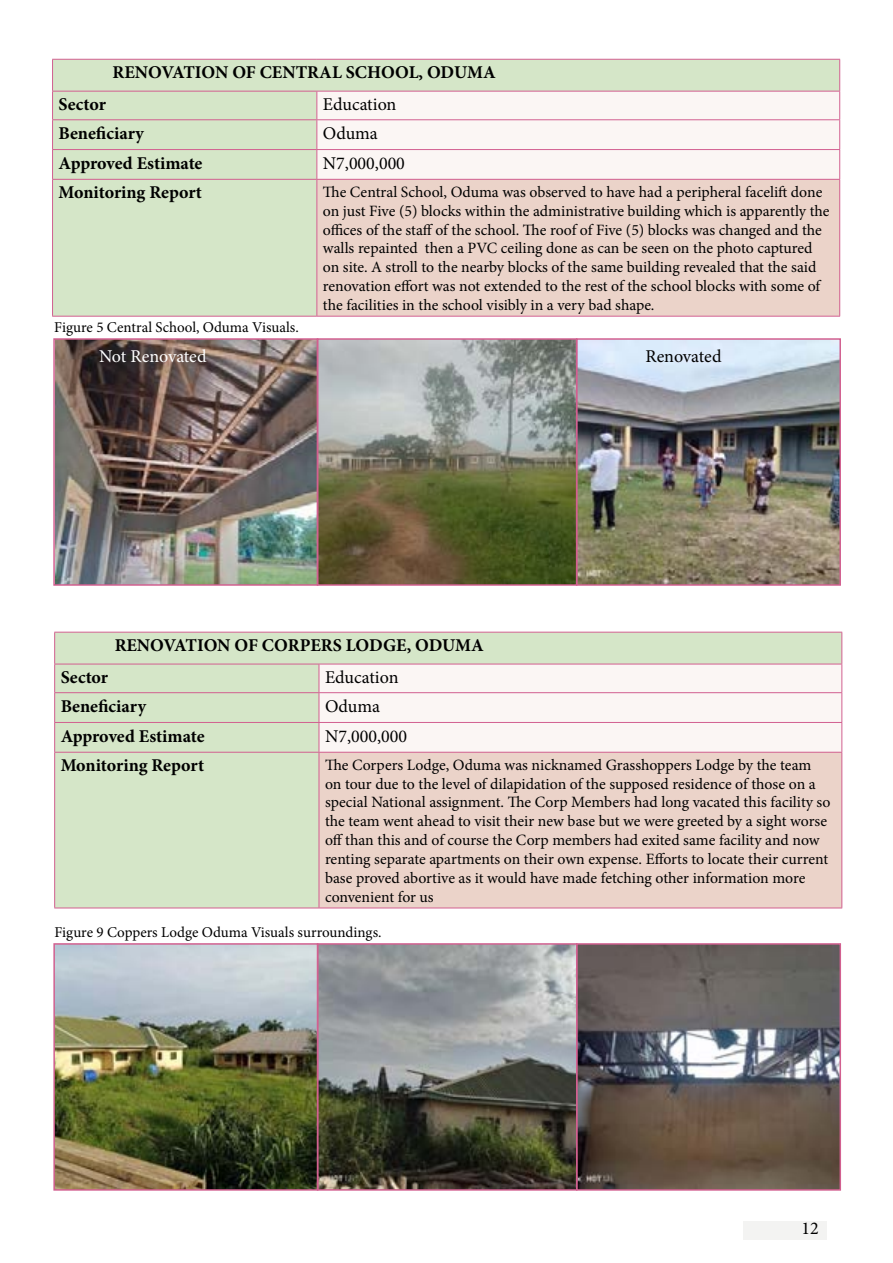
<style>
.page{position:relative;width:893px;height:1263px;background:#fff}
.page>*{position:absolute;margin:0;border:0;box-sizing:border-box;transform-origin:0 0}
.t1{font:700 18px "Minion Pro";letter-spacing:-.005em;color:#000}
.t2{font:18px "Minion Pro";color:#000}
.t3{font:18px "Minion Pro";letter-spacing:-.005em;color:#fff}
.t4{font:15.75px/18.9px "Minion Pro";color:#000}
.t5{font:15px "Minion Pro";color:#000}
</style>
<div class="page">
<div style="left:743px;top:1221px;width:84px;height:18px;background:#f3f3f2"></div>
<div style="left:53px;top:60px;width:786px;height:256px;background:#d5e6c8"></div>
<div style="left:317px;top:92px;width:522px;height:87px;background:#fbf6f4"></div>
<div style="left:317px;top:179px;width:523px;height:137px;background:#ebd3c9"></div>
<hr style="left:52px;top:59px;width:265px;height:1px;background:#d26090">
<hr style="left:52px;top:60px;width:1px;height:31px;background:#d26090">
<hr style="left:317px;top:59px;width:523px;height:1px;background:#d26090">
<hr style="left:839px;top:60px;width:1px;height:31px;background:#d26090">
<hr style="left:52px;top:91px;width:265px;height:1px;background:#d26090">
<hr style="left:317px;top:91px;width:523px;height:1px;background:#d26090">
<hr style="left:52px;top:119px;width:265px;height:1px;background:#d26090">
<hr style="left:317px;top:119px;width:523px;height:1px;background:#d26090">
<hr style="left:52px;top:149px;width:265px;height:1px;background:#d26090">
<svg style="left:52px;top:92px;width:1px;height:87px"></svg>
<hr style="left:317px;top:149px;width:523px;height:1px;background:#d26090">
<svg style="left:316px;top:92px;width:1px;height:87px"></svg>
<svg style="left:839px;top:92px;width:1px;height:87px"></svg>
<hr style="left:52px;top:179px;width:265px;height:1px;background:#d26090">
<hr style="left:52px;top:180px;width:1px;height:136px;background:#d26090">
<hr style="left:317px;top:179px;width:523px;height:1px;background:#d26090">
<hr style="left:316px;top:180px;width:1px;height:136px;background:#d26090">
<hr style="left:839px;top:180px;width:1px;height:136px;background:#d26090">
<hr style="left:52px;top:316px;width:265px;height:1px;background:#d26090">
<hr style="left:317px;top:316px;width:523px;height:1px;background:#d26090">
<img style="left:56px;top:341px;width:518px;height:242px">
<img style="left:579px;top:341px;width:259px;height:242px">
<div style="left:53px;top:338px;width:265px;height:248px;border:2px solid #d26090"></div>
<div style="left:317px;top:338px;width:260px;height:248px;border:2px solid #d26090"></div>
<div style="left:576px;top:338px;width:265px;height:248px;border:2px solid #d26090"></div>
<div style="left:55px;top:633px;width:786px;height:275px;background:#d5e6c8"></div>
<div style="left:320px;top:665px;width:521px;height:87px;background:#fbf6f4"></div>
<div style="left:319px;top:752px;width:523px;height:156px;background:#ebd3c9"></div>
<hr style="left:54px;top:632px;width:265px;height:1px;background:#d26090">
<hr style="left:54px;top:632px;width:1px;height:32px;background:#d26090">
<hr style="left:319px;top:632px;width:523px;height:1px;background:#d26090">
<hr style="left:841px;top:632px;width:1px;height:32px;background:#d26090">
<hr style="left:54px;top:664px;width:265px;height:1px;background:#d26090">
<hr style="left:319px;top:664px;width:523px;height:1px;background:#d26090">
<hr style="left:54px;top:692px;width:265px;height:1px;background:#d26090">
<hr style="left:319px;top:692px;width:523px;height:1px;background:#d26090">
<hr style="left:54px;top:722px;width:265px;height:1px;background:#d26090">
<svg style="left:54px;top:664px;width:1px;height:88px"></svg>
<hr style="left:319px;top:722px;width:523px;height:1px;background:#d26090">
<svg style="left:319px;top:664px;width:1px;height:88px"></svg>
<svg style="left:841px;top:664px;width:1px;height:88px"></svg>
<hr style="left:54px;top:752px;width:265px;height:1px;background:#d26090">
<hr style="left:54px;top:753px;width:1px;height:155px;background:#d26090">
<hr style="left:319px;top:752px;width:523px;height:1px;background:#d26090">
<hr style="left:319px;top:753px;width:1px;height:155px;background:#d26090">
<hr style="left:841px;top:753px;width:1px;height:155px;background:#d26090">
<hr style="left:54px;top:908px;width:265px;height:1px;background:#d26090">
<hr style="left:319px;top:908px;width:523px;height:1px;background:#d26090">
<img style="left:56px;top:946px;width:518px;height:242px">
<img style="left:579px;top:946px;width:259px;height:242px">
<div style="left:53px;top:943px;width:265px;height:248px;border:2px solid #d26090"></div>
<div style="left:317px;top:943px;width:260px;height:248px;border:2px solid #d26090"></div>
<div style="left:576px;top:943px;width:265px;height:248px;border:2px solid #d26090"></div>
<p class="t1" style="left:113px;top:60px;width:385px">RENOVATION OF CENTRAL SCHOOL, ODUMA</p>
<p class="t1" style="left:59px;top:92px;width:49px">Sector</p>
<p class="t2" style="left:323px;top:92px;width:75px">Education</p>
<p class="t1" style="left:59px;top:120px;width:87px">Beneficiary</p>
<p class="t2" style="left:323px;top:121px;width:56px">Oduma</p>
<p class="t1" style="left:59px;top:150px;width:145px">Approved Estimate</p>
<p class="t2" style="left:323px;top:151px;width:84px">N7,000,000</p>
<p class="t1" style="left:59px;top:180px;width:145px">Monitoring Report</p>
<p class="t4" style="left:323px;top:182px;width:508px">The Central School, Oduma was observed to have had a peripheral facelift done on just Five (5) blocks within the administrative building which is apparently the offices of the staff of the school. The roof of Five (5) blocks was changed and the walls repainted then a PVC ceiling done as can be seen on the photo captured on site. A stroll to the nearby blocks of the same building revealed that the said renovation effort was not extended to the rest of the school blocks with some of the facilities in the school visibly in a very bad shape.</p>
<p class="t5" style="left:54px;top:317px;width:246px">Figure 5 Central School, Oduma Visuals.</p>
<p class="t3" style="left:99px;top:344px;width:109px">Not Renovated</p>
<p class="t2" style="left:645px;top:344px;width:78px">Renovated</p>
<p class="t1" style="left:115px;top:633px;width:371px">RENOVATION OF CORPERS LODGE, ODUMA</p>
<p class="t1" style="left:61px;top:665px;width:49px">Sector</p>
<p class="t2" style="left:325px;top:665px;width:75px">Education</p>
<p class="t1" style="left:61px;top:693px;width:87px">Beneficiary</p>
<p class="t2" style="left:325px;top:694px;width:56px">Oduma</p>
<p class="t1" style="left:61px;top:723px;width:145px">Approved Estimate</p>
<p class="t2" style="left:325px;top:724px;width:84px">N7,000,000</p>
<p class="t1" style="left:61px;top:753px;width:145px">Monitoring Report</p>
<p class="t4" style="left:325px;top:755px;width:507px">The Corpers Lodge, Oduma was nicknamed Grasshoppers Lodge by the team on tour due to the level of dilapidation of the supposed residence of those on a special National assignment. The Corp Members had long vacated this facility so the team went ahead to visit their new base but we were greeted by a sight worse off than this and of course the Corp members had exited same facility and now renting separate apartments on their own expense. Efforts to locate their current base proved abortive as it would have made fetching other information more convenient for us</p>
<p class="t5" style="left:54px;top:922px;width:329px">Figure 9 Coppers Lodge Oduma Visuals surroundings.</p>
<p class="t2" style="left:802px;top:1217px;width:19px">12</p>
</div>
